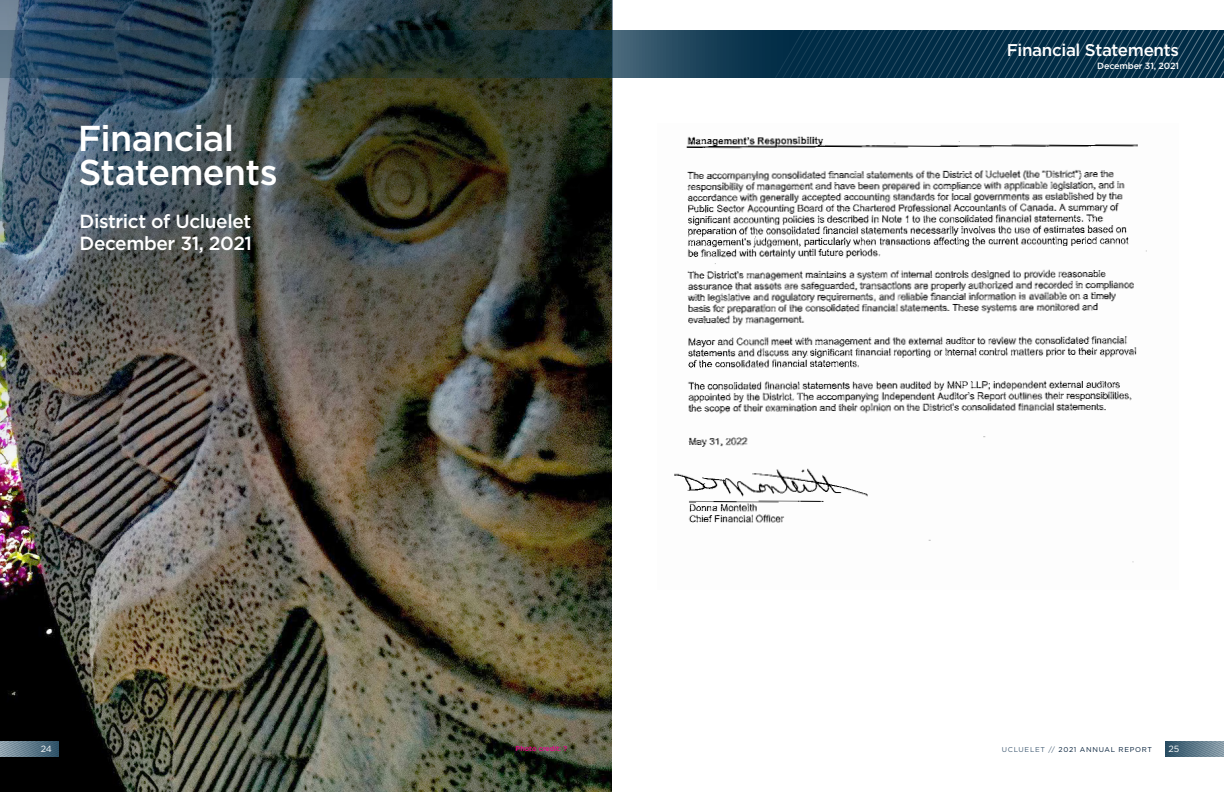
<style>
.page{position:relative;width:1224px;height:792px;background:#fff}
.page>*{position:absolute;margin:0;border:0;box-sizing:border-box;transform-origin:0 0}
.t1{font:500 36px/33.9px "Gotham";letter-spacing:-.02em;color:#fff}
.t2{font:500 19px/22px "Gotham";letter-spacing:-.02em;color:#fff}
.t3{font:500 17px "Gotham";letter-spacing:-.02em;color:#fff}
.t4{font:500 9px "Gotham";letter-spacing:-.02em;color:#fff}
.t5{font:9px "Gotham";color:#fff}
.t6{font:7px "Gotham";letter-spacing:.1em;color:#001d38}
.t7{font:500 7px "Gotham";color:#ec008c}
.s1{color:#425c74}
</style>
<div class="page">
<img style="left:0;top:464px;width:612px;height:328px">
<img style="left:0;top:0;width:613px;height:464px">
<svg style="left:0;top:30px;width:663px;height:48px;background:#223c47"></svg>
<svg style="left:663px;top:30px;width:561px;height:48px;background:#0b354e"></svg>
<img style="left:674px;top:136px;width:473px;height:427px">
<svg style="left:1165px;top:741px;width:59px;height:16px"></svg>
<svg style="left:0;top:741px;width:59px;height:16px"></svg>
<h1 class="t1" style="left:78px;top:121px;width:201px">Financial<br>Statements</h1>
<p class="t2" style="left:80px;top:210px;width:174px">District of Ucluelet<br>December 31, 2021</p>
<p class="t3" style="left:1007px;top:38px;width:174px">Financial Statements</p>
<p class="t4" style="left:1097px;top:60px;width:83px">December 31, 2021</p>
<p class="t5" style="left:41px;top:744px;width:13px">24</p>
<p class="t7" style="left:516px;top:744px;width:53px">Photo credit: ?</p>
<p class="t6" style="left:1002px;top:745px;width:152px"><span class="s1">UCLUELET //</span> 2021 ANNUAL REPORT</p>
<p class="t5" style="left:1169px;top:744px;width:12px">25</p>
</div>
